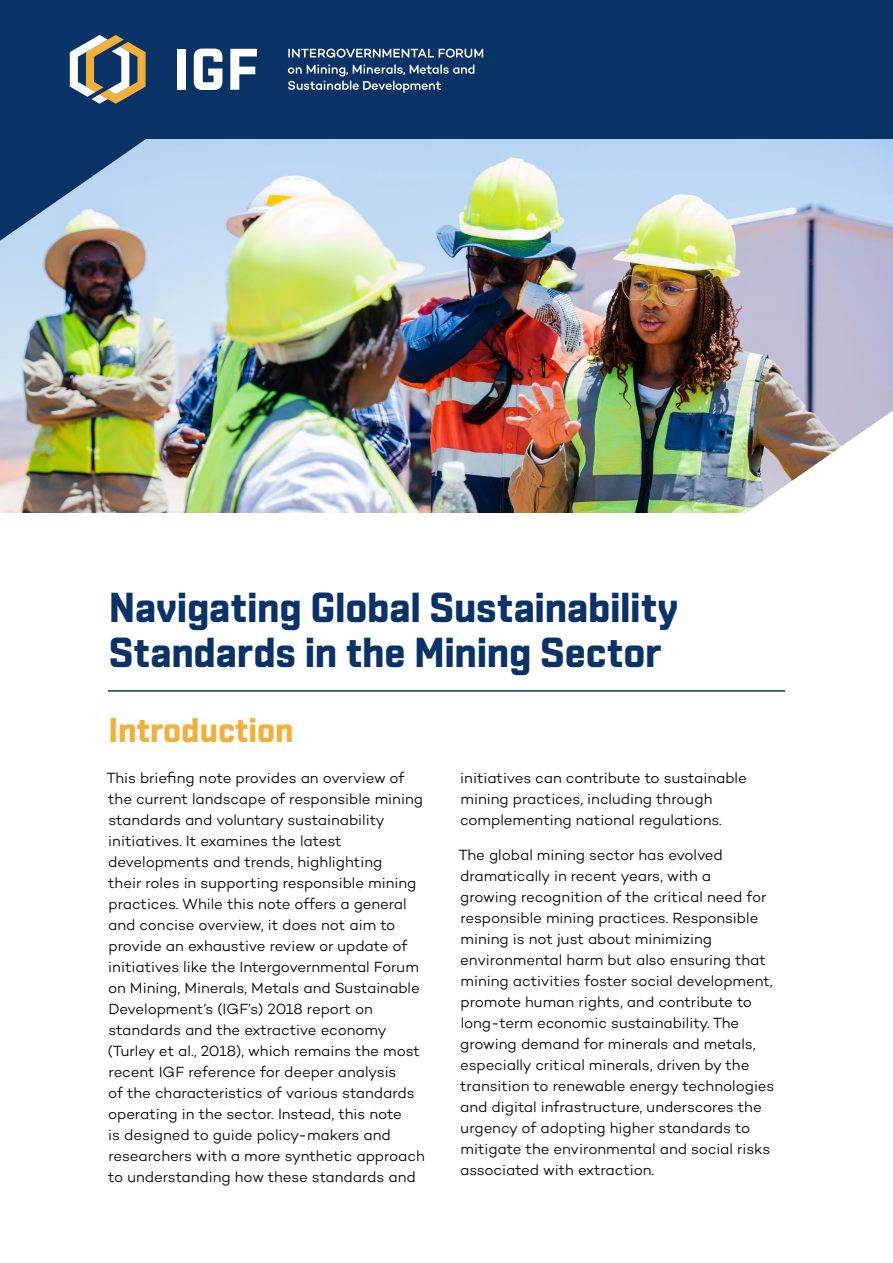
<style>
.page{position:relative;width:893px;height:1263px;background:#fff}
.page>*{position:absolute;margin:0;border:0;box-sizing:border-box;transform-origin:0 0}
.t1{font:700 42px/45px "Shentox";letter-spacing:-.005em;color:#093266}
.t2{font:700 34.5px "Shentox";color:#f1b039}
.t3{font:300 15px/21px "Campton";letter-spacing:-.005em;color:#000}
</style>
<div class="page">
<img style="left:0;top:139px;width:893px;height:373px">
<div style="left:0;top:0;width:893px;height:139px;background:#093266"></div>
<div style="left:177px;top:49px;width:9px;height:41px;background:#fff"></div>
<svg style="left:194px;top:49px;width:28px;height:41px"></svg>
<svg style="left:230px;top:49px;width:27px;height:41px"></svg>
<svg style="left:70px;top:35px;width:76px;height:69px"></svg>
<svg style="left:288px;top:49px;width:195px;height:9px"></svg>
<svg style="left:288px;top:64px;width:186px;height:29px"></svg>
<img style="left:744px;top:410px;width:149px;height:103px">
<svg style="left:0;top:139px;width:148px;height:102px"></svg>
<hr style="left:108px;top:690px;width:677px;height:2px;background:#093266">
<h1 class="t1" style="left:109px;top:585px;width:571px">Navigating Global Sustainability<br>Standards in the Mining Sector</h1>
<h2 class="t2" style="left:109px;top:710px;width:187px">Introduction</h2>
<p class="t3" style="left:106px;top:767px;width:320px">This briefing note provides an overview of the current landscape of responsible mining standards and voluntary sustainability initiatives. It examines the latest developments and trends, highlighting<br>their roles in supporting responsible mining practices. While this note offers a general and concise overview, it does not aim to provide an exhaustive review or update of initiatives like the Intergovernmental Forum on Mining, Minerals, Metals and Sustainable Development’s (IGF’s) 2018 report on standards and the extractive economy (Turley et al., 2018), which remains the most recent IGF reference for deeper analysis<br>of the characteristics of various standards operating in the sector. Instead, this note<br>is designed to guide policy-makers and researchers with a more synthetic approach to understanding how these standards and</p>
<p class="t3" style="left:460px;top:767px;width:288px">initiatives can contribute to sustainable mining practices, including through complementing national regulations.</p>
<p class="t3" style="left:458px;top:844px;width:317px">The global mining sector has evolved dramatically in recent years, with a<br>growing recognition of the critical need for responsible mining practices. Responsible mining is not just about minimizing environmental harm but also ensuring that mining activities foster social development, promote human rights, and contribute to long-term economic sustainability. The growing demand for minerals and metals, especially critical minerals, driven by the transition to renewable energy technologies and digital infrastructure, underscores the urgency of adopting higher standards to mitigate the environmental and social risks associated with extraction.</p>
</div>
